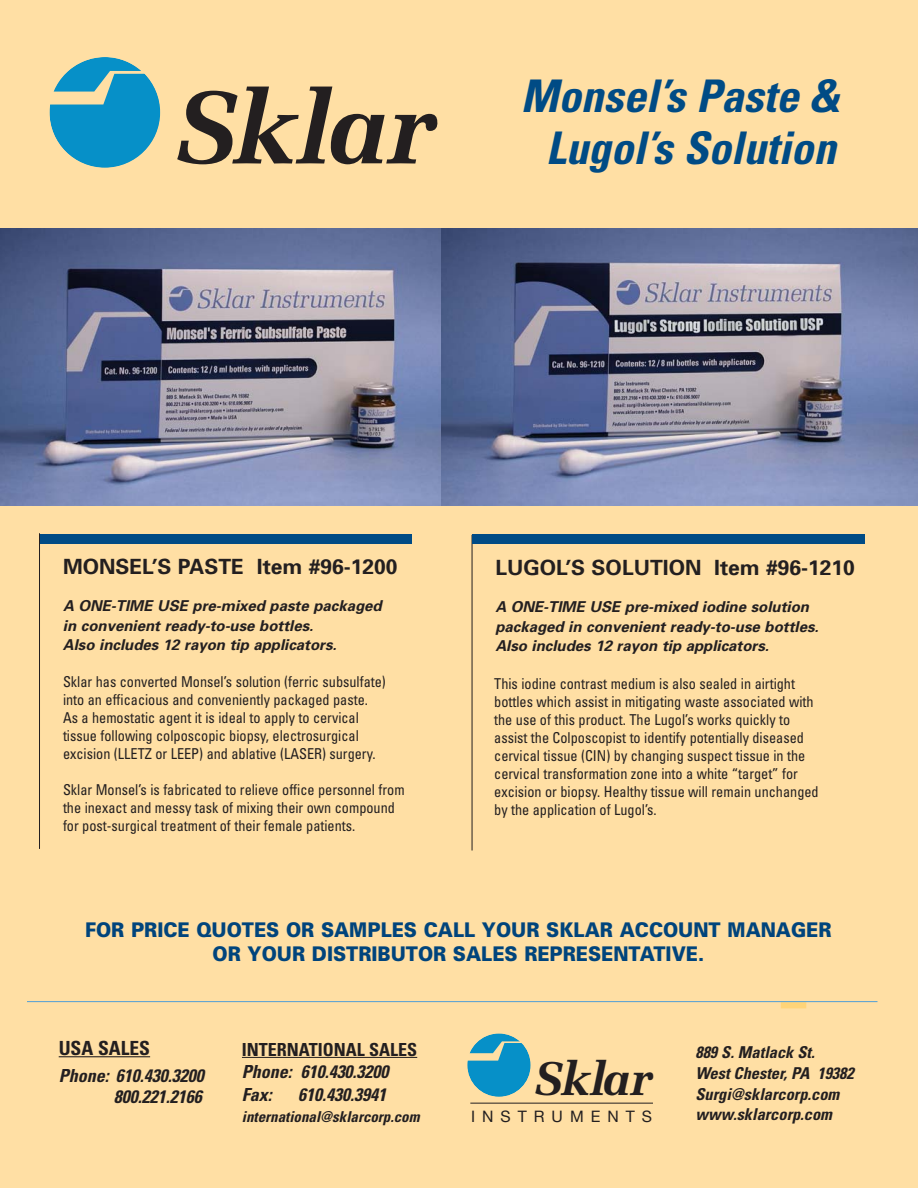
<style>
.page{position:relative;width:918px;height:1188px;background:#ffdfa4}
.page>*{position:absolute;margin:0;border:0;box-sizing:border-box;transform-origin:0 0}
.t1{font:italic 700 103.05px "Melior";letter-spacing:-.03em;color:#231f20}
.t2{font:italic 700 47.25px "Melior";letter-spacing:-.03em;color:#231f20}
.t3{font:italic 700 condensed 45px/52.5px "Univers";color:#004b85;text-align:center}
.t4{font:700 21px "Univers";color:#231f20}
.t5{font:900 20.25px/23.5px "Univers";color:#00447c;text-align:center;scale:.9 1}
.t6{font:700 condensed 19.5px "Univers";color:#231f20}
.t7{font:italic 700 condensed 18px/22.5px "Univers";color:#231f20}
.t8{font:italic 700 condensed 16.35px/20.7px "Univers";color:#231f20}
.t9{font:15.75px "Helvetica Neue";letter-spacing:.445em;color:#231f20}
.t10{font:condensed 15px/18px "Univers";color:#231f20;scale:.95 1}
.t11{font:italic 700 15px/19.5px "Univers";color:#231f20}
.t12{font:italic 700 condensed 15px "Univers";color:#231f20}
.s1{font-style:normal}
</style>
<div class="page">
<div style="left:781px;top:1002px;width:25px;height:6px;background:#ffd478"></div>
<hr style="left:27px;top:1001px;width:851px;height:1px;background:#509fd7">
<img style="left:0;top:229px;width:442px;height:277px">
<img style="left:442px;top:229px;width:476px;height:277px">
<svg style="left:50px;top:57px;width:110px;height:111px"></svg>
<hr style="left:472px;top:535px;width:1px;height:315px;background:#231f20">
<hr style="left:39px;top:533px;width:1px;height:316px;background:#231f20">
<div style="left:40px;top:535px;width:372px;height:9px;background:#004b85"></div>
<div style="left:472px;top:534px;width:394px;height:10px;background:#004b85"></div>
<hr style="left:242px;top:1057px;width:68px;height:1px;background:#231f20">
<hr style="left:309px;top:1057px;width:108px;height:1px;background:#231f20">
<hr style="left:59px;top:1056px;width:91px;height:1px;background:#231f20">
<hr style="left:470px;top:1103px;width:183px;height:1px;background:#231f20">
<svg style="left:467px;top:1033px;width:64px;height:64px"></svg>
<p class="t1" style="left:171px;top:87px;width:265px">Sklar</p>
<p class="t3" style="left:521px;top:74px;width:325px">Monsel’s Paste &amp;<br>Lugol’s Solution</p>
<p class="t4" style="left:63px;top:559px;width:336px">MONSEL’S PASTE Item #96-1200</p>
<p class="t11" style="left:63px;top:598px;width:323px">A ONE-TIME USE pre-mixed paste packaged in convenient ready-to-use bottles.<br>Also includes 12 rayon tip applicators.</p>
<p class="t10" style="left:63px;top:674px;width:341px">Sklar has converted Monsel’s solution (ferric subsulfate) into an efficacious and conveniently packaged paste.<br>As a hemostatic agent it is ideal to apply to cervical tissue following colposcopic biopsy, electrosurgical excision (LLETZ or LEEP) and ablative (LASER) surgery.</p>
<p class="t10" style="left:63px;top:782px;width:361px">Sklar Monsel’s is fabricated to relieve office personnel from the inexact and messy task of mixing their own compound for post-surgical treatment of their female patients.</p>
<p class="t4" style="left:495px;top:559px;width:361px">LUGOL’S SOLUTION Item #96-1210</p>
<p class="t11" style="left:495px;top:598px;width:328px">A ONE-TIME USE pre-mixed iodine solution packaged in convenient ready-to-use bottles.<br>Also includes 12 rayon tip applicators.</p>
<p class="t10" style="left:494px;top:676px;width:343px">This iodine contrast medium is also sealed in airtight bottles which assist in mitigating waste associated with the use of this product. The Lugol’s works quickly to assist the Colposcopist to identify potentially diseased cervical tissue (CIN) by changing suspect tissue in the cervical transformation zone into a white “target” for excision or biopsy. Healthy tissue will remain unchanged by the application of Lugol’s.</p>
<p class="t5" style="left:85px;top:920px;width:831px">FOR PRICE QUOTES OR SAMPLES CALL YOUR SKLAR ACCOUNT MANAGER<br>OR YOUR DISTRIBUTOR SALES REPRESENTATIVE.</p>
<p class="t6" style="left:59px;top:1041px;width:93px">USA SALES</p>
<p class="t7" style="left:59px;top:1067px;width:150px;line-height:21px;text-align:right">Phone: 610.430.3200<br>800.221.2166</p>
<p class="t2" style="left:532px;top:1059px;width:121px">Sklar</p>
<p class="t9" style="left:471px;top:1107px;width:182px">INSTRUMENTS</p>
<p class="t7" style="left:242px;top:1040px;width:177px"><span class="s1">INTERNATIONAL SALES<br></span>Phone: 610.430.3200<br>Fax:</p>
<p class="t7" style="left:298px;top:1085px;width:93px">610.430.3941</p>
<p class="t12" style="left:242px;top:1111px;width:182px">international@sklarcorp.com</p>
<p class="t8" style="left:695px;top:1043px;width:163px">889 S.Matlack St.<br>WestChester,PA 19382<br>Surgi@sklarcorp.com www.sklarcorp.com</p>
</div>
